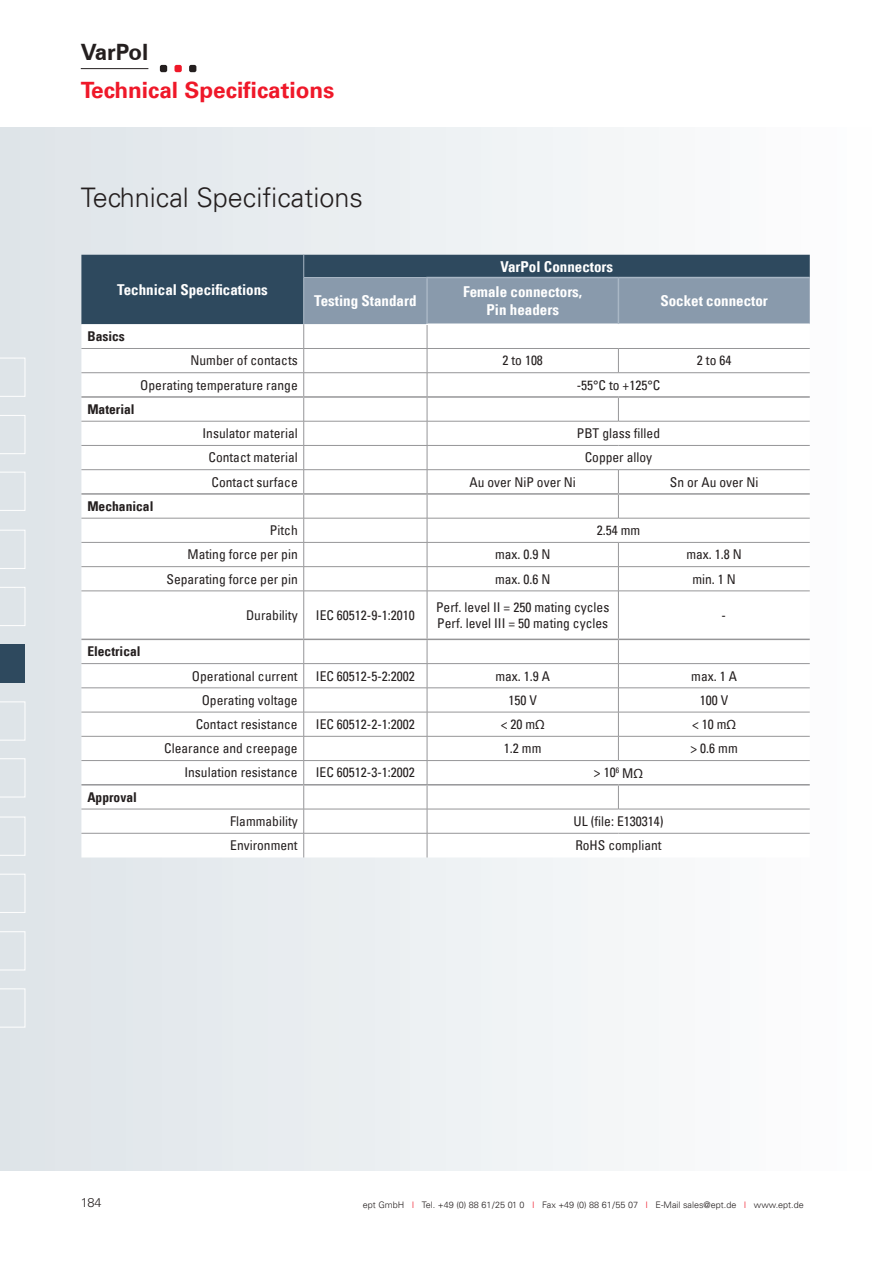
<style>
.page{position:relative;width:893px;height:1263px;background:#fff}
.page>*{position:absolute;margin:0;border:0;box-sizing:border-box;transform-origin:0 0}
.t1{font:300 27px "Univers LT";color:#241f1f}
.t2{font:700 22.5px "Univers LT";color:#ef1829}
.t3{font:700 22.5px "Zurich BT";color:#241f1f}
.t4{font:700 condensed 15px/18px "Univers LT";color:#fff;text-align:center}
.t5{font:condensed 13.5px/16.2px "Univers LT";color:#241f1f}
.t6{font:700 condensed 13.5px "Univers LT";color:#241f1f}
.t7{font:300 12.75px "Univers LT";color:#241f1f}
.t8{font:300 9px "Univers LT";color:#241f1f}
.s1{font-family:"Myriad Pro";font-stretch:normal}
.s2{color:#ef1829}
</style>
<div class="page">
<div style="left:0;top:128px;width:893px;height:1042px;background:linear-gradient(to right,#dde4e8,#fefeff)"></div>
<hr style="left:892px;top:128px;width:1px;height:1042px;background:#fff">
<div style="left:81px;top:255px;width:222px;height:69px;background:#2e495e"></div>
<svg style="left:81px;top:324px;width:729px;height:533px"></svg>
<hr style="left:81px;top:348px;width:223px;height:1px;background:#969698">
<hr style="left:81px;top:372px;width:223px;height:1px;background:#969698">
<hr style="left:81px;top:445px;width:223px;height:1px;background:#969698">
<hr style="left:81px;top:469px;width:223px;height:1px;background:#969698">
<hr style="left:81px;top:518px;width:223px;height:1px;background:#969698">
<hr style="left:81px;top:542px;width:223px;height:1px;background:#969698">
<hr style="left:81px;top:566px;width:223px;height:1px;background:#969698">
<hr style="left:81px;top:591px;width:223px;height:1px;background:#969698">
<hr style="left:304px;top:591px;width:123px;height:1px;background:#969698">
<hr style="left:303px;top:591px;width:1px;height:48px;background:#969698">
<hr style="left:427px;top:591px;width:191px;height:1px;background:#969698">
<hr style="left:427px;top:591px;width:1px;height:48px;background:#969698">
<hr style="left:618px;top:591px;width:192px;height:1px;background:#969698">
<hr style="left:618px;top:591px;width:1px;height:48px;background:#969698">
<hr style="left:81px;top:688px;width:223px;height:1px;background:#969698">
<hr style="left:304px;top:688px;width:123px;height:1px;background:#969698">
<hr style="left:427px;top:688px;width:191px;height:1px;background:#969698">
<hr style="left:618px;top:688px;width:192px;height:1px;background:#969698">
<hr style="left:81px;top:712px;width:223px;height:1px;background:#969698">
<hr style="left:304px;top:712px;width:123px;height:1px;background:#969698">
<hr style="left:427px;top:712px;width:191px;height:1px;background:#969698">
<hr style="left:618px;top:712px;width:192px;height:1px;background:#969698">
<hr style="left:81px;top:736px;width:223px;height:1px;background:#969698">
<hr style="left:304px;top:736px;width:123px;height:1px;background:#969698">
<hr style="left:427px;top:736px;width:191px;height:1px;background:#969698">
<hr style="left:618px;top:736px;width:192px;height:1px;background:#969698">
<svg style="left:618px;top:640px;width:1px;height:120px"></svg>
<svg style="left:618px;top:785px;width:1px;height:24px"></svg>
<hr style="left:81px;top:833px;width:223px;height:1px;background:#969698">
<hr style="left:304px;top:833px;width:123px;height:1px;background:#969698">
<svg style="left:303px;top:640px;width:1px;height:217px"></svg>
<hr style="left:427px;top:833px;width:191px;height:1px;background:#969698">
<svg style="left:427px;top:640px;width:1px;height:217px"></svg>
<hr style="left:618px;top:833px;width:192px;height:1px;background:#969698">
<hr style="left:81px;top:493px;width:223px;height:2px;background:#969698">
<hr style="left:81px;top:396px;width:223px;height:2px;background:#969698">
<hr style="left:81px;top:421px;width:223px;height:1px;background:#969698">
<hr style="left:81px;top:663px;width:223px;height:1px;background:#969698">
<hr style="left:304px;top:663px;width:123px;height:1px;background:#969698">
<hr style="left:427px;top:663px;width:191px;height:1px;background:#969698">
<hr style="left:618px;top:663px;width:192px;height:1px;background:#969698">
<hr style="left:81px;top:639px;width:223px;height:1px;background:#969698">
<hr style="left:304px;top:639px;width:123px;height:1px;background:#969698">
<hr style="left:427px;top:639px;width:191px;height:1px;background:#969698">
<hr style="left:618px;top:639px;width:192px;height:1px;background:#969698">
<hr style="left:81px;top:784px;width:223px;height:1px;background:#969698">
<hr style="left:304px;top:784px;width:123px;height:1px;background:#969698">
<hr style="left:427px;top:784px;width:191px;height:1px;background:#969698">
<hr style="left:618px;top:784px;width:192px;height:1px;background:#969698">
<hr style="left:81px;top:809px;width:223px;height:1px;background:#969698">
<hr style="left:304px;top:809px;width:123px;height:1px;background:#969698">
<hr style="left:427px;top:809px;width:191px;height:1px;background:#969698">
<hr style="left:618px;top:809px;width:192px;height:1px;background:#969698">
<hr style="left:81px;top:760px;width:223px;height:1px;background:#969698">
<hr style="left:304px;top:760px;width:123px;height:1px;background:#969698">
<hr style="left:427px;top:760px;width:191px;height:1px;background:#969698">
<hr style="left:618px;top:760px;width:192px;height:1px;background:#969698">
<svg style="left:303px;top:255px;width:507px;height:336px"></svg>
<hr style="left:303px;top:277px;width:123px;height:1px;background:#a9b7c5">
<hr style="left:303px;top:278px;width:1px;height:46px;background:#a9b7c5">
<hr style="left:81px;top:68px;width:67px;height:1px;background:#241f1f">
<div style="left:160px;top:65px;width:7px;height:7px;background:#241f1f;border-radius:2px"></div>
<div style="left:174px;top:65px;width:8px;height:7px;background:#ef1829;border-radius:2px"></div>
<div style="left:189px;top:65px;width:7px;height:7px;background:#241f1f;border-radius:2px"></div>
<svg style="left:0;top:358px;width:25px;height:39px"></svg>
<svg style="left:0;top:415px;width:25px;height:39px"></svg>
<svg style="left:0;top:472px;width:25px;height:39px"></svg>
<svg style="left:0;top:530px;width:25px;height:39px"></svg>
<svg style="left:0;top:587px;width:25px;height:39px"></svg>
<div style="left:0;top:644px;width:25px;height:39px;background:#2e495e"></div>
<svg style="left:0;top:701px;width:25px;height:39px"></svg>
<svg style="left:0;top:758px;width:25px;height:39px"></svg>
<svg style="left:0;top:817px;width:25px;height:39px"></svg>
<svg style="left:0;top:931px;width:25px;height:39px"></svg>
<svg style="left:0;top:874px;width:25px;height:39px"></svg>
<svg style="left:0;top:988px;width:25px;height:39px"></svg>
<h2 class="t3" style="left:81px;top:38px;width:69px">VarPol</h2>
<h2 class="t2" style="left:81px;top:76px;width:255px">Technical Specifications</h2>
<h1 class="t1" style="left:81px;top:181px;width:284px">Technical Specifications</h1>
<p class="t4" style="left:500px;top:257px;width:114px">VarPol Connectors</p>
<p class="t4" style="left:117px;top:280px;width:152px">Technical Specifications</p>
<p class="t6" style="left:87px;top:328px;width:39px">Basics</p>
<p class="t4" style="left:314px;top:292px;width:104px">Testing Standard</p>
<p class="t4" style="left:463px;top:283px;width:121px">Female connectors,<br>Pin headers</p>
<p class="t4" style="left:660px;top:292px;width:109px">Socket connector</p>
<p class="t5" style="left:190px;top:352px;width:109px">Number of contacts</p>
<p class="t5" style="left:502px;top:352px;width:42px">2 to 108</p>
<p class="t5" style="left:697px;top:352px;width:36px">2 to 64</p>
<p class="t5" style="left:140px;top:377px;width:159px">Operating temperature range</p>
<p class="t5" style="left:577px;top:377px;width:85px">-55°C to +125°C</p>
<p class="t6" style="left:87px;top:401px;width:49px">Material</p>
<p class="t6" style="left:87px;top:498px;width:68px">Mechanical</p>
<p class="t6" style="left:87px;top:643px;width:55px">Electrical</p>
<p class="t6" style="left:87px;top:789px;width:51px">Approval</p>
<p class="t5" style="left:202px;top:425px;width:97px">Insulator material</p>
<p class="t5" style="left:577px;top:425px;width:85px">PBT glass filled</p>
<p class="t5" style="left:208px;top:449px;width:91px">Contact material</p>
<p class="t5" style="left:585px;top:449px;width:69px">Copper alloy</p>
<p class="t5" style="left:211px;top:474px;width:88px">Contact surface</p>
<p class="t5" style="left:469px;top:474px;width:108px">Au over NiP over Ni</p>
<p class="t5" style="left:670px;top:474px;width:90px">Sn or Au over Ni</p>
<p class="t5" style="left:270px;top:522px;width:29px">Pitch</p>
<p class="t5" style="left:597px;top:522px;width:45px">2.54 mm</p>
<p class="t5" style="left:188px;top:546px;width:112px">Mating force per pin</p>
<p class="t5" style="left:495px;top:546px;width:57px">max. 0.9 N</p>
<p class="t5" style="left:686px;top:546px;width:57px">max. 1.8 N</p>
<p class="t5" style="left:166px;top:570px;width:133px">Separating force per pin</p>
<p class="t5" style="left:495px;top:570px;width:57px">max. 0.6 N</p>
<p class="t5" style="left:692px;top:570px;width:45px">min. 1 N</p>
<p class="t5" style="left:246px;top:607px;width:53px">Durability</p>
<p class="t5" style="left:316px;top:607px;width:100px">IEC 60512-9-1:2010</p>
<p class="t5" style="left:436px;top:599px;width:175px">Perf. level II = 250 mating cycles<br>Perf. level III = 50 mating cycles</p>
<p class="t5" style="left:722px;top:607px;width:6px">-</p>
<p class="t5" style="left:192px;top:667px;width:107px">Operational current</p>
<p class="t5" style="left:316px;top:667px;width:100px">IEC 60512-5-2:2002</p>
<p class="t5" style="left:495px;top:667px;width:56px">max. 1.9 A</p>
<p class="t5" style="left:691px;top:667px;width:47px">max. 1 A</p>
<p class="t5" style="left:202px;top:692px;width:97px">Operating voltage</p>
<p class="t5" style="left:508px;top:692px;width:30px">150 V</p>
<p class="t5" style="left:700px;top:692px;width:30px">100 V</p>
<p class="t5" style="left:196px;top:716px;width:103px">Contact resistance</p>
<p class="t5" style="left:316px;top:716px;width:100px">IEC 60512-2-1:2002</p>
<p class="t5" style="left:501px;top:716px;width:45px">&lt; 20 m<span class="s1">Ω</span></p>
<p class="t5" style="left:692px;top:716px;width:45px">&lt; 10 m<span class="s1">Ω</span></p>
<p class="t5" style="left:164px;top:740px;width:135px">Clearance and creepage</p>
<p class="t5" style="left:504px;top:740px;width:39px">1.2 mm</p>
<p class="t5" style="left:690px;top:740px;width:49px">&gt; 0.6 mm</p>
<p class="t5" style="left:184px;top:764px;width:115px">Insulation resistance</p>
<p class="t5" style="left:316px;top:764px;width:100px">IEC 60512-3-1:2002</p>
<p class="t5" style="left:594px;top:764px;width:51px">&gt; 10<sup>6</sup> M<span class="s1">Ω</span></p>
<p class="t5" style="left:230px;top:813px;width:69px">Flammability</p>
<p class="t5" style="left:573px;top:813px;width:91px">UL (file: E130314)</p>
<p class="t5" style="left:230px;top:837px;width:69px">Environment</p>
<p class="t5" style="left:575px;top:837px;width:88px">RoHS compliant</p>
<p class="t7" style="left:81px;top:1195px;width:22px">184</p>
<p class="t8" style="left:363px;top:1199px;width:442px">ept GmbH <span class="s2">I</span> Tel. +49 (0) 88 61/25 01 0 <span class="s2">I</span> Fax +49 (0) 88 61/55 07 <span class="s2">I</span> E-Mail sales@ept.de <span class="s2">I</span> www.ept.de</p>
</div>
